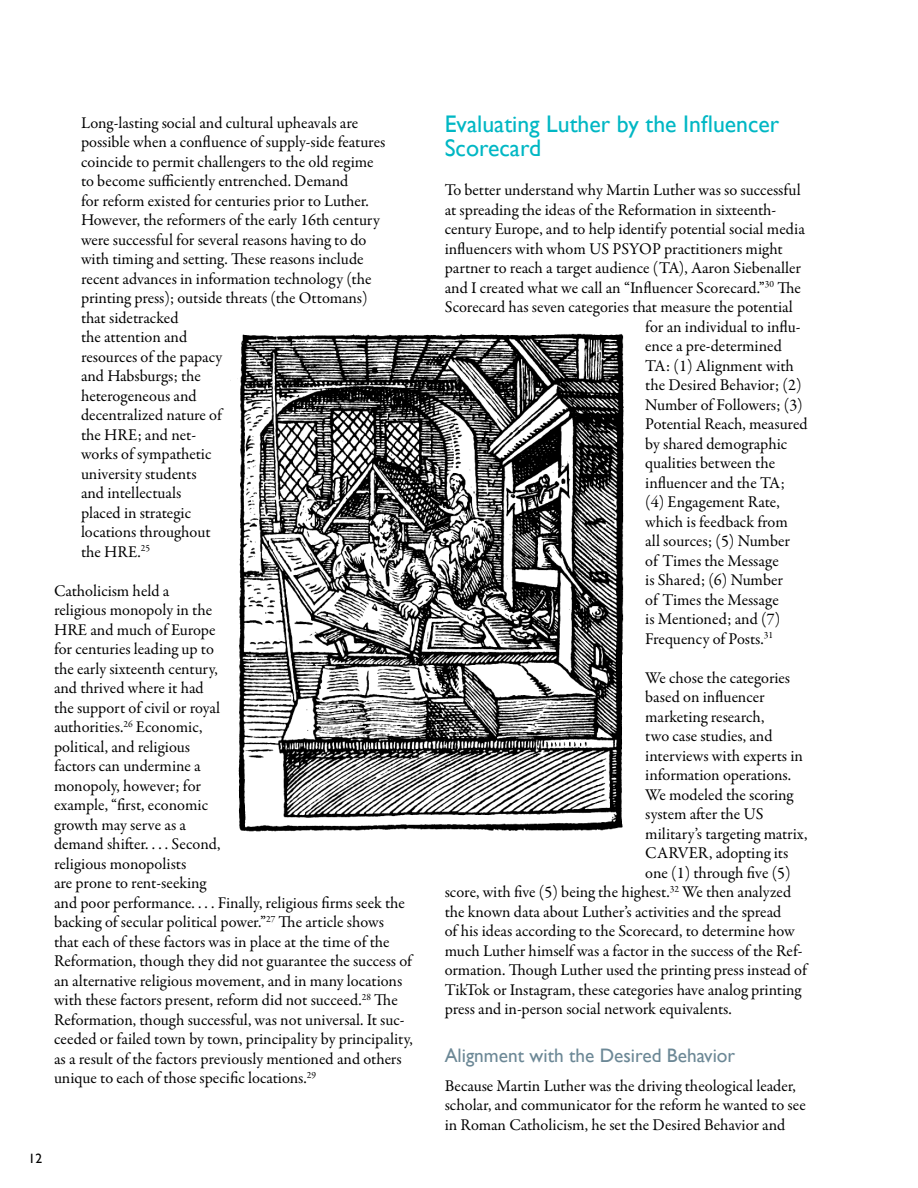
<style>
.page{position:relative;width:918px;height:1188px;background:#fff}
.page>*{position:absolute;margin:0;border:0;box-sizing:border-box;transform-origin:0 0}
.t1{font:24px/24px "Gill Sans";color:#00b7c4}
.t2{font:19.5px "Gill Sans";color:#6c8896}
.t3{font:16.5px/19.5px "Garamond Premr Pro";color:#000}
.t4{font:13.5px "Gill Sans";color:#000}
</style>
<div class="page">
<img style="left:230px;top:333px;width:394px;height:499px">
<p class="t3" style="left:81px;top:113px;width:306px">Long-lasting social and cultural upheavals are possible when a confluence of supply-side features coincide to permit challengers to the old regime to become sufficiently entrenched. Demand<br>for reform existed for centuries prior to Luther.<br>However, the reformers of the early 16th century were successful for several reasons having to do with timing and setting. These reasons include recent advances in information technology (the printing press); outside threats (the Ottomans) that sidetracked<br>the attention and<br>resources of the papacy<br>and Habsburgs; the<br>heterogeneous and<br>decentralized nature of<br>the HRE; and net-<br>works of sympathetic<br>university students<br>and intellectuals<br>placed in strategic<br>locations throughout<br>the HRE.<sup>25</sup></p>
<p class="t3" style="left:54px;top:581px;width:360px">Catholicism held a<br>religious monopoly in the<br>HRE and much of Europe<br>for centuries leading up to<br>the early sixteenth century,<br>and thrived where it had<br>the support of civil or royal<br>authorities.<sup>26</sup> Economic,<br>political, and religious<br>factors can undermine a<br>monopoly, however; for<br>example, “first, economic<br>growth may serve as a<br>demand shifter. . . . Second,<br>religious monopolists<br>are prone to rent-seeking<br>and poor performance. . . . Finally, religious firms seek the backing of secular political power.”<sup>27</sup> The article shows that each of these factors was in place at the time of the Reformation, though they did not guarantee the success of an alternative religious movement, and in many locations with these factors present, reform did not succeed.<sup>28</sup> The Reformation, though successful, was not universal. It suc&shy;ceeded or failed town by town, principality by principality, as a result of the factors previously mentioned and others unique to each of those specific locations.<sup>29</sup></p>
<p class="t4" style="left:29px;top:1150px;width:15px">12</p>
<h1 class="t1" style="left:445px;top:112px;width:336px">Evaluating Luther by the Influencer<br>Scorecard</h1>
<p class="t3" style="left:445px;top:180px;width:357px">To better understand why Martin Luther was so successful</p>
<p class="t3" style="left:445px;top:200px;width:333px">at spreading the ideas of the Reformation in sixteenth-</p>
<p class="t3" style="left:445px;top:219px;width:362px">century Europe, and to help identify potential social media</p>
<p class="t3" style="left:445px;top:239px;width:340px">influencers with whom US PSYOP practitioners might</p>
<p class="t3" style="left:445px;top:258px;width:358px">partner to reach a target audience (TA), Aaron Siebenaller</p>
<p class="t3" style="left:445px;top:278px;width:358px">and I created what we call an “Influencer Scorecard.”<sup>30</sup> The</p>
<p class="t3" style="left:445px;top:297px;width:350px">Scorecard has seven categories that measure the potential</p>
<p class="t3" style="left:645px;top:317px;width:157px">for an individual to influ-</p>
<p class="t3" style="left:645px;top:336px;width:138px">ence a pre-determined</p>
<p class="t3" style="left:645px;top:356px;width:150px">TA: (1) Alignment with</p>
<p class="t3" style="left:645px;top:375px;width:158px">the Desired Behavior; (2)</p>
<p class="t3" style="left:645px;top:395px;width:159px">Number of Followers; (3)</p>
<p class="t3" style="left:645px;top:414px;width:164px">Potential Reach, measured</p>
<p class="t3" style="left:645px;top:434px;width:144px">by shared demographic</p>
<p class="t3" style="left:645px;top:453px;width:131px">qualities between the</p>
<p class="t3" style="left:645px;top:473px;width:141px">influencer and the TA;</p>
<p class="t3" style="left:645px;top:492px;width:136px">(4) Engagement Rate,</p>
<p class="t3" style="left:645px;top:512px;width:144px">which is feedback from</p>
<p class="t3" style="left:645px;top:531px;width:146px">all sources; (5) Number</p>
<p class="t3" style="left:645px;top:551px;width:135px">of Times the Message</p>
<p class="t3" style="left:645px;top:571px;width:139px">is Shared; (6) Number</p>
<p class="t3" style="left:645px;top:590px;width:135px">of Times the Message</p>
<p class="t3" style="left:645px;top:610px;width:136px">is Mentioned; and (7)</p>
<p class="t3" style="left:645px;top:629px;width:129px">Frequency of Posts.<sup>31</sup></p>
<p class="t3" style="left:645px;top:668px;width:146px">We chose the categories</p>
<p class="t3" style="left:645px;top:687px;width:121px">based on influencer</p>
<p class="t3" style="left:645px;top:707px;width:121px">marketing research,</p>
<p class="t3" style="left:645px;top:726px;width:129px">two case studies, and</p>
<p class="t3" style="left:645px;top:746px;width:159px">interviews with experts in</p>
<p class="t3" style="left:645px;top:765px;width:147px">information operations.</p>
<p class="t3" style="left:645px;top:785px;width:150px">We modeled the scoring</p>
<p class="t3" style="left:645px;top:804px;width:120px">system after the US</p>
<p class="t3" style="left:645px;top:824px;width:164px">military’s targeting matrix,</p>
<p class="t3" style="left:645px;top:843px;width:145px">CARVER, adopting its</p>
<p class="t3" style="left:645px;top:863px;width:147px">one (1) through five (5)</p>
<p class="t3" style="left:445px;top:882px;width:348px">score, with five (5) being the highest.<sup>32</sup> We then analyzed</p>
<p class="t3" style="left:445px;top:902px;width:338px">the known data about Luther’s activities and the spread</p>
<p class="t3" style="left:445px;top:921px;width:352px">of his ideas according to the Scorecard, to determine how</p>
<p class="t3" style="left:445px;top:941px;width:359px">much Luther himself was a factor in the success of the Ref-</p>
<p class="t3" style="left:445px;top:960px;width:364px">ormation. Though Luther used the printing press instead of</p>
<p class="t3" style="left:445px;top:980px;width:358px">TikTok or Instagram, these categories have analog printing</p>
<p class="t3" style="left:445px;top:999px;width:289px">press and in-person social network equivalents.</p>
<p class="t2" style="left:445px;top:1044px;width:292px">Alignment with the Desired Behavior</p>
<p class="t3" style="left:445px;top:1076px;width:363px">Because Martin Luther was the driving theological leader, scholar, and communicator for the reform he wanted to see in Roman Catholicism, he set the Desired Behavior and</p>
</div>
